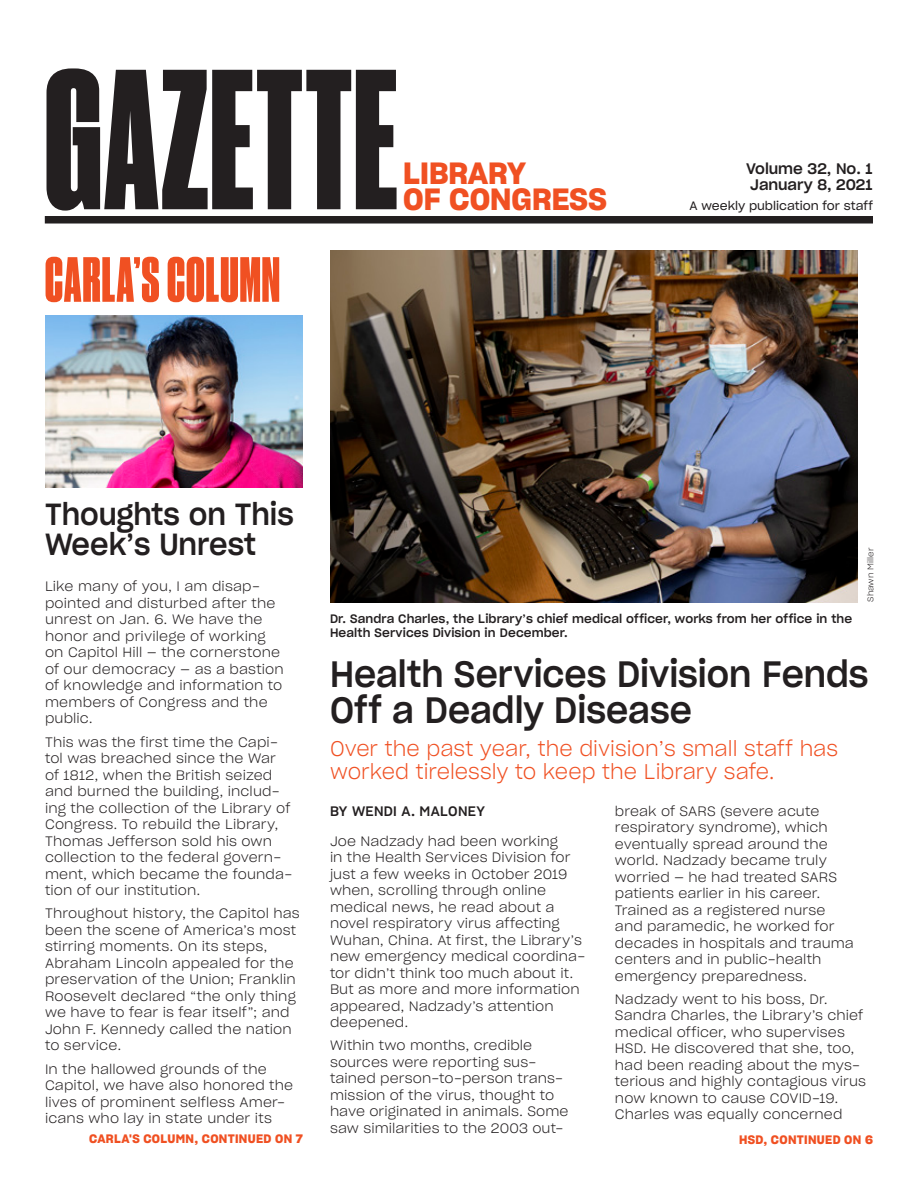
<style>
.page{position:relative;width:918px;height:1188px;background:#fff}
.page>*{position:absolute;margin:0;border:0;box-sizing:border-box;transform-origin:0 0}
.t1{font:187.5px "Druk Cond Super";letter-spacing:.01em;color:#231f20}
.Inside_large_header{font:60px "Druk Cond Super";letter-spacing:.02em;color:#f05022}
.HEADLINE-_24{font:36px/36px "Sharp Grotesk Medium 20";color:#231f20;scale:.95 1}
.HEADLINE-20{font:30px/30px "Sharp Grotesk Medium 20";color:#231f20;scale:.95 1}
.t2{font:30px/25.5px "Sharp Grotesk Sm Bold 20";color:#f05022}
.Teaser{font:21px/23.2px "Sharp Grotesk Light 20";color:#f05022;scale:.95 1}
.t3{font:15px/16.5px "Sharp Grotesk Medium 20";color:#231f20}
.Text{font:13.5px/16.5px "Sharp Grotesk Light 20";letter-spacing:.005em;color:#231f20}
.Byline{font:13.5px "Sharp Grotesk Medium 20";letter-spacing:.02em;color:#231f20}
.PHOTO_caption{font:12px/14.7px "Sharp Grotesk Medium 20";letter-spacing:.01em;color:#231f20}
.Continued_on{font:12px "Sharp Grotesk Sm Bold 20";letter-spacing:.025em;color:#f05022}
.t4{font:12px "Sharp Grotesk Book 20";color:#231f20}
.PHOTO_credit_on_side{font:8.25px "Sharp Grotesk Light 20";color:#231f20}
</style>
<div class="page">
<div style="left:45px;top:216px;width:828px;height:8px;background:#231f20"></div>
<img style="left:330px;top:251px;width:528px;height:352px">
<img style="left:45px;top:315px;width:258px;height:172px">
<h1 class="t1" style="left:45px;top:25px;width:355px">GAZETTE</h1>
<h3 class="t2" style="left:403px;top:160px;width:205px">LIBRARY<br>OF CONGRESS</h3>
<p class="Inside_large_header" style="left:45px;top:243px;width:236px">CARLA’S COLUMN</p>
<p class="t3" style="left:746px;top:160px;width:128px">Volume 32, No. 1<br>January 8, 2021</p>
<p class="t4" style="left:689px;top:196px;width:185px">A weekly publication for staff</p>
<p class="HEADLINE-20" style="left:45px;top:498px;width:263px">Thoughts on This<br>Week’s Unrest</p>
<p class="Text" style="left:45px;top:578px;width:240px">Like many of you, I am disap&shy;pointed and disturbed after the unrest on Jan. 6. We have the honor and privilege of working on Capitol Hill — the cornerstone of our democracy — as a bastion of knowledge and information to members of Congress and the public.</p>
<p class="Text" style="left:45px;top:733px;width:249px">This was the first time the Capi&shy;tol was breached since the War of 1812, when the British seized and burned the building, includ&shy;ing the collection of the Library of<br>Congress. To rebuild the Library,<br>Thomas Jefferson sold his own collection to the federal govern&shy;ment, which became the founda&shy;tion of our institution.</p>
<p class="Text" style="left:45px;top:905px;width:256px">Throughout history, the Capitol has been the scene of America’s most stirring moments. On its steps,<br>Abraham Lincoln appealed for the preservation of the Union; Franklin<br>Roosevelt declared “the only thing we have to fear is fear itself”; and<br>John F. Kennedy called the nation to service.</p>
<p class="Text" style="left:45px;top:1060px;width:250px">In the hallowed grounds of the<br>Capitol, we have also honored the lives of prominent selfless Amer&shy;icans who lay in state under its</p>
<p class="Continued_on" style="left:89px;top:1129px;width:215px">CARLA'S COLUMN, CONTINUED ON 7</p>
<p class="PHOTO_caption" style="left:330px;top:610px;width:524px">Dr. Sandra Charles, the Library’s chief medical officer, works from her office in the<br>Health Services Division in December.</p>
<p class="PHOTO_credit_on_side" style="left:864px;top:602px;width:56px;rotate:-90deg">Shawn Miller</p>
<p class="HEADLINE-_24" style="left:330px;top:655px;width:568px">Health Services Division Fends<br>Off a Deadly Disease</p>
<p class="Teaser" style="left:330px;top:736px;width:536px">Over the past year, the division’s small staff has worked tirelessly to keep the Library safe.</p>
<p class="Byline" style="left:330px;top:799px;width:157px">BY WENDI A. MALONEY</p>
<p class="Text" style="left:330px;top:832px;width:257px">Joe Nadzady had been working<br>in the Health Services Division for just a few weeks in October 2019 when, scrolling through online medical news, he read about a novel respiratory virus affecting<br>Wuhan, China. At first, the Library’s new emergency medical coordina&shy;tor didn’t think too much about it.<br>But as more and more information appeared, Nadzady’s attention deepened.</p>
<p class="Text" style="left:330px;top:1037px;width:240px">Within two months, credible sources were reporting sus&shy;tained person-to-person trans&shy;mission of the virus, thought to have originated in animals. Some saw similarities to the 2003 out-</p>
<p class="Text" style="left:615px;top:802px;width:240px">break of SARS (severe acute respiratory syndrome), which eventually spread around the world. Nadzady became truly worried — he had treated SARS patients earlier in his career.<br>Trained as a registered nurse and paramedic, he worked for decades in hospitals and trauma centers and in public-health emergency preparedness.</p>
<p class="Text" style="left:615px;top:990px;width:253px">Nadzady went to his boss, Dr.<br>Sandra Charles, the Library’s chief medical officer, who supervises<br>HSD. He discovered that she, too, had been reading about the mys&shy;terious and highly contagious virus now known to cause COVID-19.<br>Charles was equally concerned</p>
<p class="Continued_on" style="left:739px;top:1130px;width:135px">HSD, CONTINUED ON 6</p>
</div>
